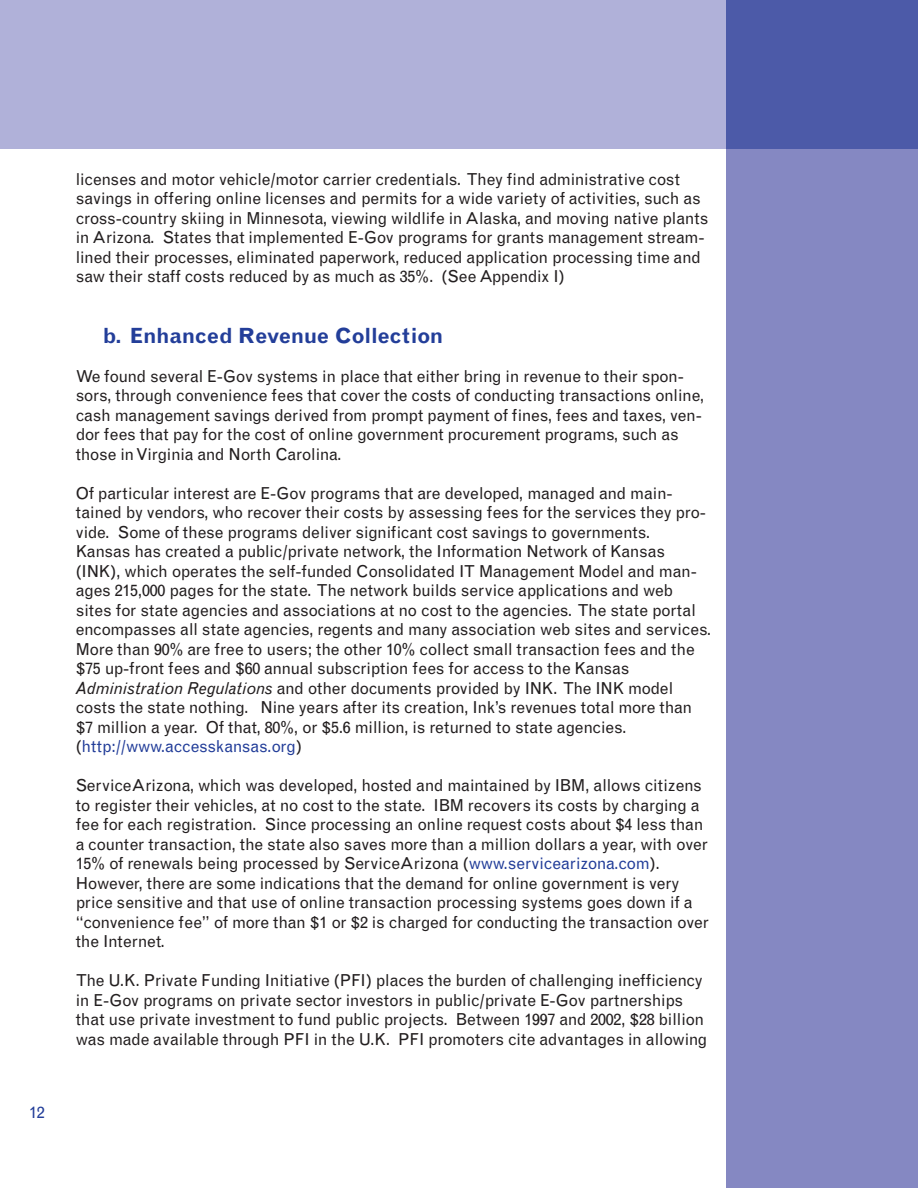
<style>
.page{position:relative;width:918px;height:1188px;background:#fff}
.page>*{position:absolute;margin:0;border:0;box-sizing:border-box;transform-origin:0 0}
.t1{font:700 21px "Grotesque";letter-spacing:-.02em;color:#233e99}
.t2{font:16.5px/19.5px "Grotesque";letter-spacing:-.015em;color:#231f20}
.t3{font:16.5px "Grotesque";color:#233e99}
.s1{font-style:italic}
.s2{color:#233e99}
</style>
<div class="page">
<div style="left:727px;top:0;width:191px;height:1188px;background:#8588c2"></div>
<div style="left:0;top:0;width:727px;height:148px;background:#b0b1d9"></div>
<div style="left:727px;top:0;width:191px;height:148px;background:#4c5aa8"></div>
<p class="t3" style="left:29px;top:1106px;width:17px">12</p>
<p class="t2" style="left:76px;top:171px;width:634px">licenses and motor vehicle/motor carrier credentials. They find administrative cost savings in offering online licenses and permits for a wide variety of activities, such as cross-country skiing in Minnesota, viewing wildlife in Alaska, and moving native plants in Arizona. States that implemented E-Gov programs for grants management stream&shy;lined their processes, eliminated paperwork, reduced application processing time and saw their staff costs reduced by as much as 35%. (See Appendix I)</p>
<p class="t1" style="left:103px;top:328px;width:342px">b. Enhanced Revenue Collection</p>
<p class="t2" style="left:76px;top:368px;width:630px">We found several E-Gov systems in place that either bring in revenue to their spon&shy;sors, through convenience fees that cover the costs of conducting transactions online, cash management savings derived from prompt payment of fines, fees and taxes, ven&shy;dor fees that pay for the cost of online government procurement programs, such as those in Virginia and North Carolina.</p>
<p class="t2" style="left:76px;top:485px;width:637px">Of particular interest are E-Gov programs that are developed, managed and main&shy;tained by vendors, who recover their costs by assessing fees for the services they pro&shy;vide. Some of these programs deliver significant cost savings to governments.<br>Kansas has created a public/private network, the Information Network of Kansas (INK), which operates the self-funded Consolidated IT Management Model and man&shy;ages 215,000 pages for the state. The network builds service applications and web sites for state agencies and associations at no cost to the agencies. The state portal encompasses all state agencies, regents and many association web sites and services.<br>More than 90% are free to users; the other 10% collect small transaction fees and the $75 up-front fees and $60 annual subscription fees for access to the Kansas <span class="s1">Administration Regulations</span> and other documents provided by INK. The INK model costs the state nothing. Nine years after its creation, Ink’s revenues total more than $7 million a year. Of that, 80%, or $5.6 million, is returned to state agencies. (<span class="s2">http://www.accesskansas.org</span>)</p>
<p class="t2" style="left:76px;top:777px;width:635px">ServiceArizona, which was developed, hosted and maintained by IBM, allows citizens to register their vehicles, at no cost to the state. IBM recovers its costs by charging a fee for each registration. Since processing an online request costs about $4 less than a counter transaction, the state also saves more than a million dollars a year, with over 15% of renewals being processed by ServiceArizona (<span class="s2">www.servicearizona.com</span>).<br>However, there are some indications that the demand for online government is very price sensitive and that use of online transaction processing systems goes down if a “convenience fee” of more than $1 or $2 is charged for conducting the transaction over the Internet.</p>
<p class="t2" style="left:76px;top:972px;width:633px">The U.K. Private Funding Initiative (PFI) places the burden of challenging inefficiency in E-Gov programs on private sector investors in public/private E-Gov partnerships that use private investment to fund public projects. Between 1997 and 2002, $28 billion was made available through PFI in the U.K. PFI promoters cite advantages in allowing</p>
</div>
